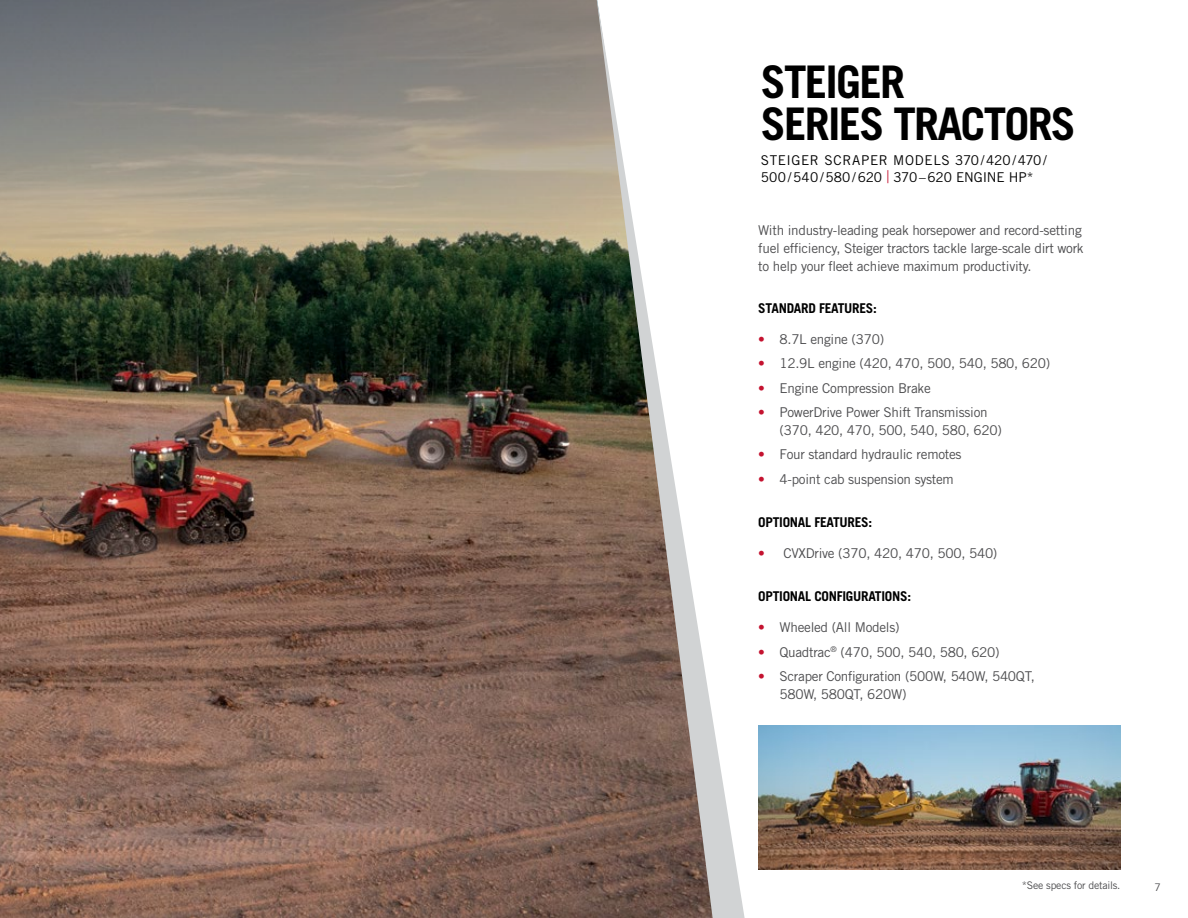
<style>
.page{position:relative;width:1188px;height:918px;background:#fff}
.page>*{position:absolute;margin:0;border:0;box-sizing:border-box;transform-origin:0 0}
.t1{font:700 45px/42px "Trade Gothic LT Std";letter-spacing:-.04em;color:#000}
.t2{font:13.5px/18px "Trade Gothic LT Std";letter-spacing:-.02em;color:#4d4d4f}
.t3{font:13.5px/16.5px "Trade Gothic LT Std";letter-spacing:.015em;color:#000}
.t4{font:700 13.5px "Trade Gothic LT Std";letter-spacing:-.02em;color:#000}
.t5{font:10.5px "Trade Gothic LT Std";letter-spacing:-.02em;color:#4d4d4f}
.s1{font-size:17.55px;color:#c41230}
.s2{color:#c4122f}
</style>
<div class="page">
<img style="left:0;top:447px;width:597px;height:471px">
<img style="left:0;top:0;width:597px;height:447px">
<svg style="left:597px;top:0;width:148px;height:918px"></svg>
<img style="left:758px;top:726px;width:362px;height:144px">
<h1 class="t1" style="left:761px;top:60px;width:316px">STEIGER<br>SERIES TRACTORS</h1>
<p class="t3" style="left:761px;top:152px;width:288px">STEIGER SCRAPER MODELS 370/420/470/<br>500/540/580/620 <span class="s1">|</span> 370–620 ENGINE HP*</p>
<p class="t2" style="left:758px;top:221px;width:327px">With industry-leading peak horsepower and record-setting fuel efficiency, Steiger tractors tackle large-scale dirt work to help your fleet achieve maximum productivity.</p>
<p class="t4" style="left:758px;top:300px;width:120px">STANDARD FEATURES:</p>
<p class="t2" style="left:758px;top:330px;width:128px"><span class="s2">•</span> 8.7L engine (370)</p>
<p class="t2" style="left:758px;top:354px;width:294px"><span class="s2">•</span> 12.9L engine (420, 470, 500, 540, 580, 620)</p>
<p class="t2" style="left:758px;top:379px;width:174px"><span class="s2">•</span> Engine Compression Brake</p>
<p class="t2" style="left:780px;top:403px;width:224px;text-indent:-21px"><span class="s2">•</span> PowerDrive Power Shift Transmission (370, 420, 470, 500, 540, 580, 620)</p>
<p class="t2" style="left:758px;top:445px;width:205px"><span class="s2">•</span> Four standard hydraulic remotes</p>
<p class="t2" style="left:758px;top:470px;width:197px"><span class="s2">•</span> 4-point cab suspension system</p>
<p class="t4" style="left:758px;top:514px;width:115px">OPTIONAL FEATURES:</p>
<p class="t2" style="left:758px;top:544px;width:241px"><span class="s2">•</span> CVXDrive (370, 420, 470, 500, 540)</p>
<p class="t4" style="left:758px;top:588px;width:154px">OPTIONAL CONFIGURATIONS:</p>
<p class="t2" style="left:758px;top:618px;width:143px"><span class="s2">•</span> Wheeled (All Models)</p>
<p class="t2" style="left:758px;top:643px;width:243px"><span class="s2">•</span> Quadtrac<sup>®</sup> (470, 500, 540, 580, 620)</p>
<p class="t2" style="left:780px;top:667px;width:257px;text-indent:-21px"><span class="s2">•</span> Scraper Configuration (500W, 540W, 540QT,<br>580W, 580QT, 620W)</p>
<p class="t5" style="left:1022px;top:879px;width:100px">*See specs for details.</p>
<p class="t5" style="left:1155px;top:881px;width:8px">7</p>
</div>
